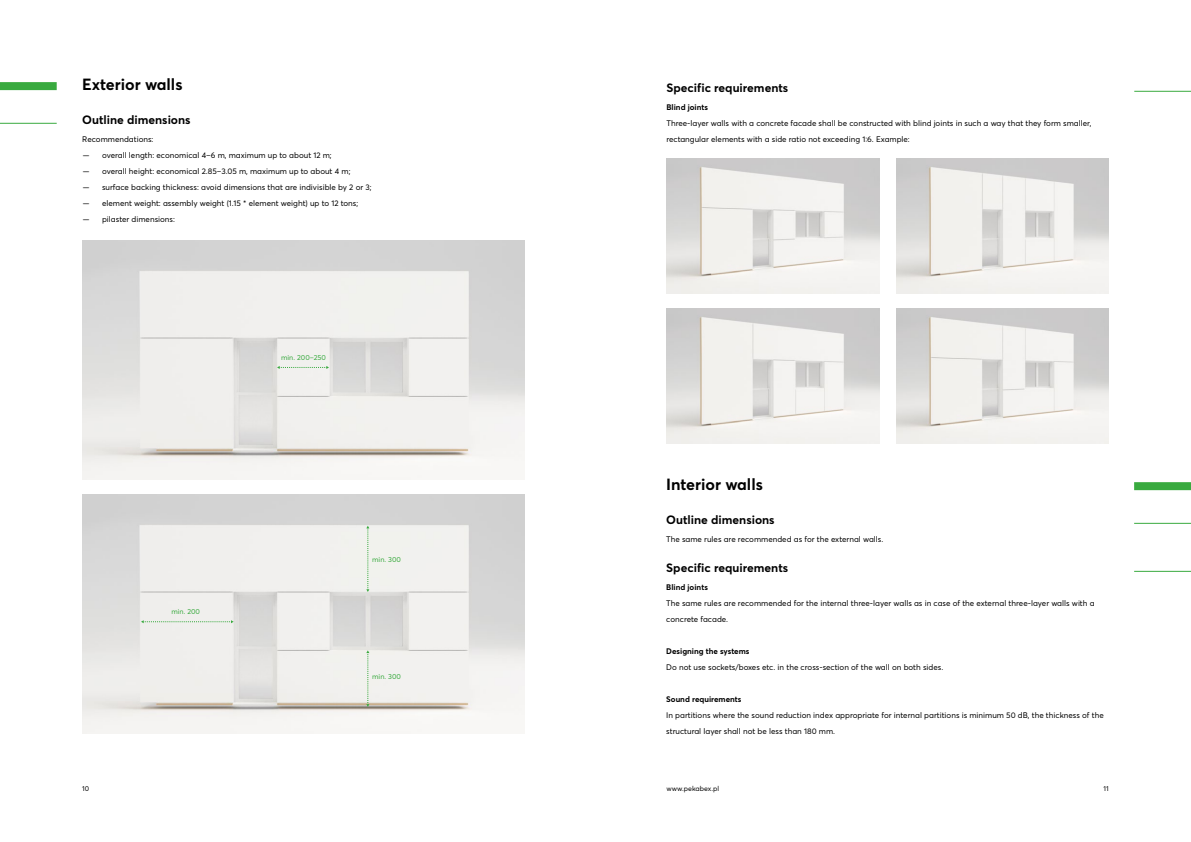
<style>
.page{position:relative;width:1191px;height:842px;background:#fff}
.page>*{position:absolute;margin:0;border:0;box-sizing:border-box;transform-origin:0 0}
.t1{font:700 16px "Averta";color:#000}
.t2{font:700 12px "Averta";color:#000}
.t3{font:8px/16px "Averta";color:#000}
.t4{font:700 8px "Averta";color:#000}
.t5{font:7.2px "Averta";color:#39aa3f}
.t6{font:7px "Averta";color:#000}
.s1{font-family:"Helvetica Neue"}
</style>
<div class="page">
<img style="left:896px;top:158px;width:212px;height:136px">
<img style="left:666px;top:158px;width:213px;height:136px">
<img style="left:666px;top:308px;width:213px;height:135px">
<img style="left:896px;top:308px;width:212px;height:135px">
<img style="left:82px;top:240px;width:442px;height:239px">
<svg style="left:277px;top:366px;width:52px;height:3px"></svg>
<img style="left:82px;top:495px;width:442px;height:239px">
<svg style="left:141px;top:620px;width:93px;height:3px"></svg>
<svg style="left:366px;top:526px;width:3px;height:66px"></svg>
<svg style="left:366px;top:650px;width:3px;height:57px"></svg>
<div style="left:0;top:82px;width:57px;height:8px;background:#39aa3f"></div>
<hr style="left:0;top:123px;width:57px;height:1px;background:#39aa3f">
<div style="left:1134px;top:482px;width:57px;height:8px;background:#39aa3f"></div>
<hr style="left:1134px;top:523px;width:57px;height:1px;background:#39aa3f">
<hr style="left:1134px;top:571px;width:57px;height:1px;background:#39aa3f">
<hr style="left:1134px;top:91px;width:57px;height:1px;background:#39aa3f">
<h1 class="t1" style="left:82px;top:75px;width:102px">Exterior walls</h1>
<h2 class="t2" style="left:82px;top:112px;width:110px">Outline dimensions</h2>
<p class="t3" style="left:82px;top:131px;width:73px">Recommendations:</p>
<p class="t3" style="left:82px;top:147px;width:251px"><span class="s1">—</span> overall length: economical 4–6 m, maximum up to about 12 m;</p>
<p class="t3" style="left:82px;top:163px;width:270px"><span class="s1">—</span> overall height: economical 2.85–3.05 m, maximum up to about 4 m;</p>
<p class="t3" style="left:82px;top:179px;width:291px"><span class="s1">—</span> surface backing thickness: avoid dimensions that are indivisible by 2 or 3;</p>
<p class="t3" style="left:82px;top:195px;width:277px"><span class="s1">—</span> element weight: assembly weight (1.15 * element weight) up to 12 tons;</p>
<p class="t3" style="left:82px;top:211px;width:94px"><span class="s1">—</span> pilaster dimensions:</p>
<p class="t5" style="left:171px;top:607px;width:30px">min. 200</p>
<p class="t5" style="left:281px;top:353px;width:47px">min. 200–250</p>
<p class="t5" style="left:372px;top:555px;width:30px">min. 300</p>
<p class="t5" style="left:372px;top:671px;width:30px">min. 300</p>
<h2 class="t2" style="left:666px;top:80px;width:123px">Specific requirements</h2>
<p class="t4" style="left:666px;top:102px;width:43px">Blind joints</p>
<p class="t3" style="left:666px;top:115px;width:427px">Three-layer walls with a concrete facade shall be constructed with blind joints in such a way that they form smaller, rectangular elements with a side ratio not exceeding 1:6. Example:</p>
<h1 class="t1" style="left:666px;top:475px;width:98px">Interior walls</h1>
<h2 class="t2" style="left:666px;top:512px;width:110px">Outline dimensions</h2>
<p class="t3" style="left:666px;top:531px;width:218px">The same rules are recommended as for the external walls.</p>
<h2 class="t2" style="left:666px;top:560px;width:123px">Specific requirements</h2>
<p class="t4" style="left:666px;top:582px;width:43px">Blind joints</p>
<p class="t3" style="left:666px;top:595px;width:430px">The same rules are recommended for the internal three-layer walls as in case of the external three-layer walls with a concrete facade.</p>
<p class="t4" style="left:666px;top:646px;width:85px">Designing the systems</p>
<p class="t3" style="left:666px;top:659px;width:278px">Do not use sockets/boxes etc. in the cross-section of the wall on both sides.</p>
<p class="t4" style="left:666px;top:694px;width:77px">Sound requirements</p>
<p class="t3" style="left:666px;top:707px;width:439px">In partitions where the sound reduction index appropriate for internal partitions is minimum 50 dB, the thickness of the structural layer shall not be less than 180 mm.</p>
<p class="t6" style="left:82px;top:784px;width:9px">10</p>
<p class="t6" style="left:666px;top:784px;width:54px">www.pekabex.pl</p>
<p class="t6" style="left:1103px;top:784px;width:7px">11</p>
</div>
